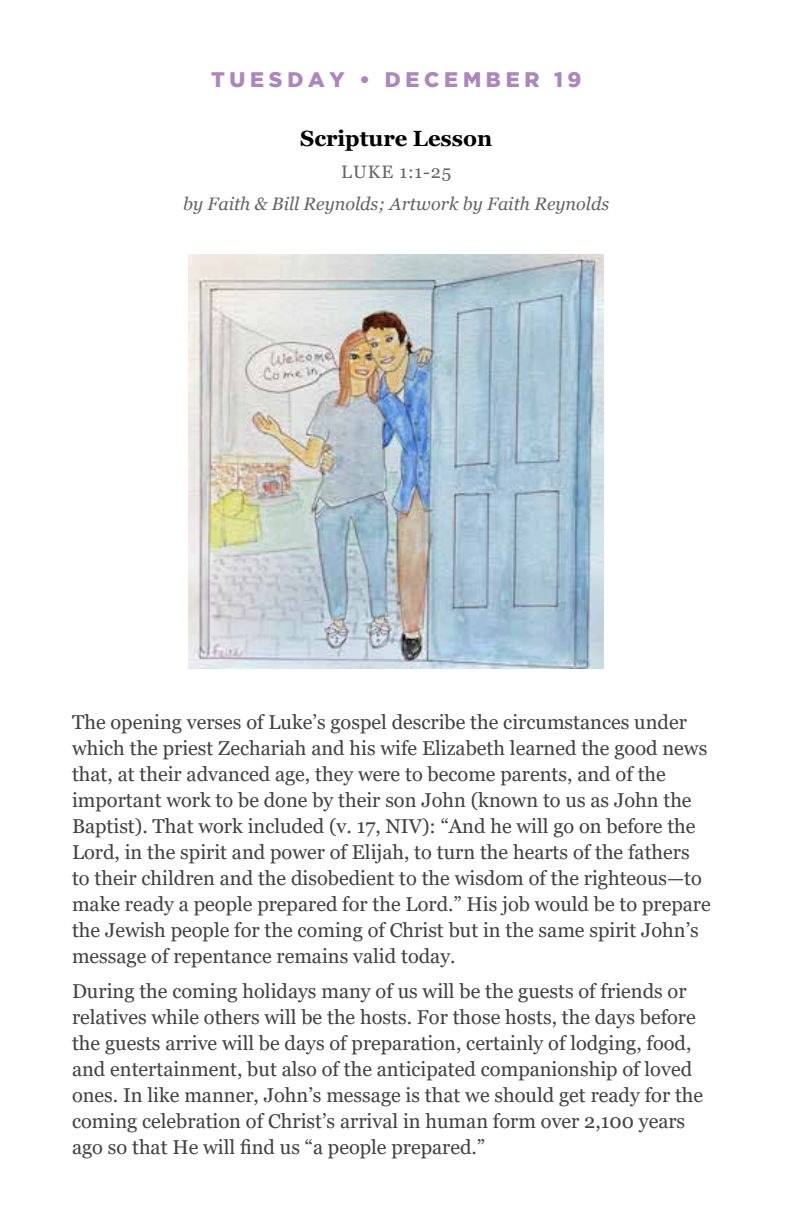
<style>
.page{position:relative;width:792px;height:1224px;background:#fff}
.page>*{position:absolute;margin:0;border:0;box-sizing:border-box;transform-origin:0 0}
.t1{font:700 22px "Georgia";color:#000}
.t2{font:900 21px "Gotham";letter-spacing:.225em;color:#ac87bd}
.t3{font:20px/26px "Georgia";color:#414042}
.t4{font:italic 18px "Georgia";color:#636466}
.t5{font:18px "Georgia";letter-spacing:.06em;color:#636466}
</style>
<div class="page">
<img style="left:188px;top:255px;width:416px;height:413px">
<p class="t2" style="left:211px;top:68px;width:372px">TUESDAY • DECEMBER 19</p>
<p class="t1" style="left:300px;top:125px;width:194px">Scripture Lesson</p>
<p class="t5" style="left:341px;top:161px;width:111px">LUKE 1:1-25</p>
<p class="t4" style="left:183px;top:193px;width:427px">by Faith &amp; Bill Reynolds; Artwork by Faith Reynolds</p>
<p class="t3" style="left:72px;top:710px;width:640px">The opening verses of Luke’s gospel describe the circumstances under which the priest Zechariah and his wife Elizabeth learned the good news that, at their advanced age, they were to become parents, and of the important work to be done by their son John (known to us as John the Baptist). That work included (v. 17, NIV): “And he will go on before the Lord, in the spirit and power of Elijah, to turn the hearts of the fathers to their children and the disobedient to the wisdom of the righteous—to make ready a people prepared for the Lord.” His job would be to prepare the Jewish people for the coming of Christ but in the same spirit John’s message of repentance remains valid today.</p>
<p class="t3" style="left:72px;top:979px;width:633px">During the coming holidays many of us will be the guests of friends or relatives while others will be the hosts. For those hosts, the days before the guests arrive will be days of preparation, certainly of lodging, food, and entertainment, but also of the anticipated companionship of loved ones. In like manner, John’s message is that we should get ready for the coming celebration of Christ’s arrival in human form over 2,100 years ago so that He will find us “a people prepared.”</p>
</div>
